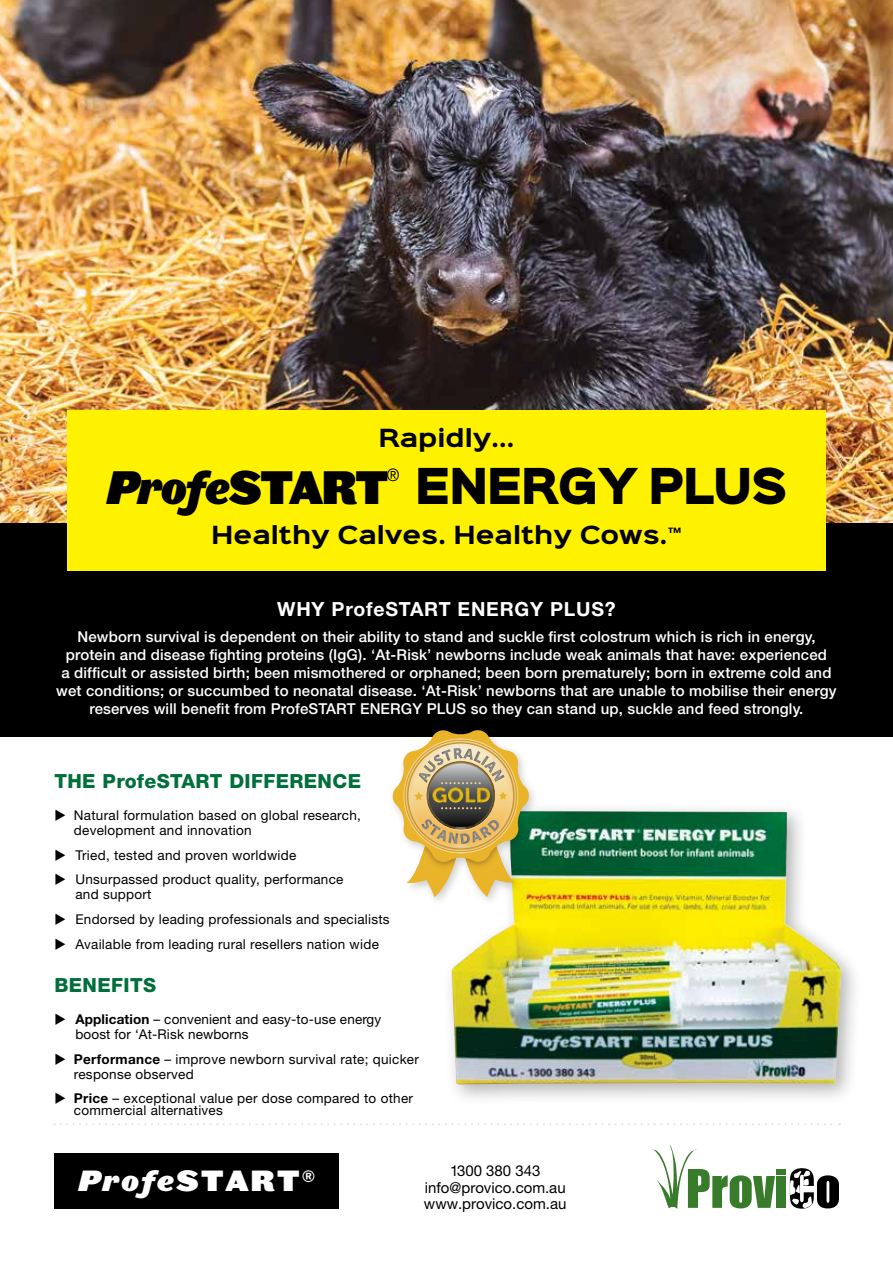
<style>
.page{position:relative;width:893px;height:1263px;background:#fff}
.page>*{position:absolute;margin:0;border:0;box-sizing:border-box;transform-origin:0 0}
.t1{font:44.55px "Leviathan HTF Black Italic";letter-spacing:-.025em;color:#000;scale:.91 1}
.t2{font:44.55px "Sinkin Sans 900 X Black";letter-spacing:-.04em;color:#000;scale:.91 1}
.t3{font:27.75px "Leviathan HTF Black Italic";letter-spacing:.075em;color:#fff}
.t4{font:700 22.5px "Sinkin Sans 700";color:#000;scale:1.08 1}
.t5{font:800 19.5px "Helvetica Neue";letter-spacing:.02em;color:#006f3b}
.t6{font:700 19.5px "Helvetica Neue";letter-spacing:.04em;color:#fff}
.t7{font:17.25px "Helvetica Neue";color:#000;scale:.91 1}
.t8{font:500 15px/18px "Helvetica Neue";letter-spacing:.01em;color:#fff;text-align:center}
.t9{font:15px/16.5px "Helvetica Neue";color:#000;text-align:center}
.t10{font:13.5px/15px "Helvetica Neue";letter-spacing:.02em;color:#000}
.s1{font-family:"Leviathan HTF Black"}
.s2{font-weight:700}
</style>
<div class="page">
<div style="left:0;top:522px;width:893px;height:215px;background:#000"></div>
<img style="left:0;top:0;width:893px;height:522px">
<svg style="left:790px;top:1168px;width:49px;height:41px"></svg>
<div style="left:776px;top:1176px;width:10px;height:32px;background:#387c2b"></div>
<div style="left:776px;top:1169px;width:10px;height:5px;background:#387c2b"></div>
<svg style="left:651px;top:1145px;width:124px;height:64px"></svg>
<div style="left:67px;top:410px;width:759px;height:160px;background:#fff200"></div>
<div style="left:54px;top:1154px;width:285px;height:55px;background:#000"></div>
<svg style="left:54px;top:1123px;width:786px;height:2px"></svg>
<div style="left:442px;top:801px;width:421px;height:305px;background:#000;opacity:.3"></div>
<img style="left:451px;top:811px;width:391px;height:273px">
<div style="left:388px;top:725px;width:152px;height:182px;background:#000;opacity:.2"></div>
<img style="left:392px;top:728px;width:138px;height:169px">
<h3 class="t4" style="left:378px;top:426px;width:128px">Rapidly...</h3>
<h1 class="t1" style="left:106px;top:457px;width:312px">Profe<span class="s1">START</span></h1>
<p class="t7" style="left:387px;top:464px;width:15px">®</p>
<h1 class="t2" style="left:415px;top:462px;width:411px">ENERGY PLUS</h1>
<h3 class="t4" style="left:211px;top:523px;width:437px">Healthy Calves. Healthy Cows.<sup>™</sup></h3>
<h3 class="t6" style="left:277px;top:597px;width:340px">WHY ProfeSTART ENERGY PLUS?</h3>
<p class="t8" style="left:56px;top:627px;width:782px">Newborn survival is dependent on their ability to stand and suckle first colostrum which is rich in energy, protein and disease fighting proteins (IgG). ‘At-Risk’ newborns include weak animals that have: experienced<br>a difficult or assisted birth; been mismothered or orphaned; been born prematurely; born in extreme cold and wet conditions; or succumbed to neonatal disease. ‘At-Risk’ newborns that are unable to mobilise their energy reserves will benefit from ProfeSTART ENERGY PLUS so they can stand up, suckle and feed strongly.</p>
<h3 class="t5" style="left:54px;top:769px;width:308px">THE ProfeSTART DIFFERENCE</h3>
<p class="t10" style="left:74px;top:807px;width:288px;text-indent:-19px">◆ Natural formulation based on global research, development and innovation</p>
<p class="t10" style="left:54px;top:847px;width:243px">◆ Tried, tested and proven worldwide</p>
<p class="t10" style="left:75px;top:872px;width:270px;text-indent:-21px">◆ Unsurpassed product quality, performance and support</p>
<p class="t10" style="left:54px;top:911px;width:337px">◆ Endorsed by leading professionals and specialists</p>
<p class="t10" style="left:54px;top:936px;width:326px">◆ Available from leading rural resellers nation wide</p>
<h3 class="t5" style="left:54px;top:973px;width:103px">BENEFITS</h3>
<p class="t10" style="left:75px;top:1011px;width:307px;text-indent:-21px">◆ <span class="s2">Application</span> – convenient and easy-to-use energy boost for ‘At-Risk newborns</p>
<p class="t10" style="left:74px;top:1051px;width:347px;text-indent:-19px">◆ <span class="s2">Performance</span> – improve newborn survival rate; quicker response observed</p>
<p class="t10" style="left:74px;top:1092px;width:341px;line-height:12px;text-indent:-19px">◆ <span class="s2">Price</span> – exceptional value per dose compared to other commercial alternatives</p>
<h2 class="t3" style="left:78px;top:1162px;width:239px">Profe<span class="s1">START</span><sup>®</sup></h2>
<p class="t9" style="left:424px;top:1162px;width:144px">1300 380 343 info@provico.com.au www.provico.com.au</p>
</div>
